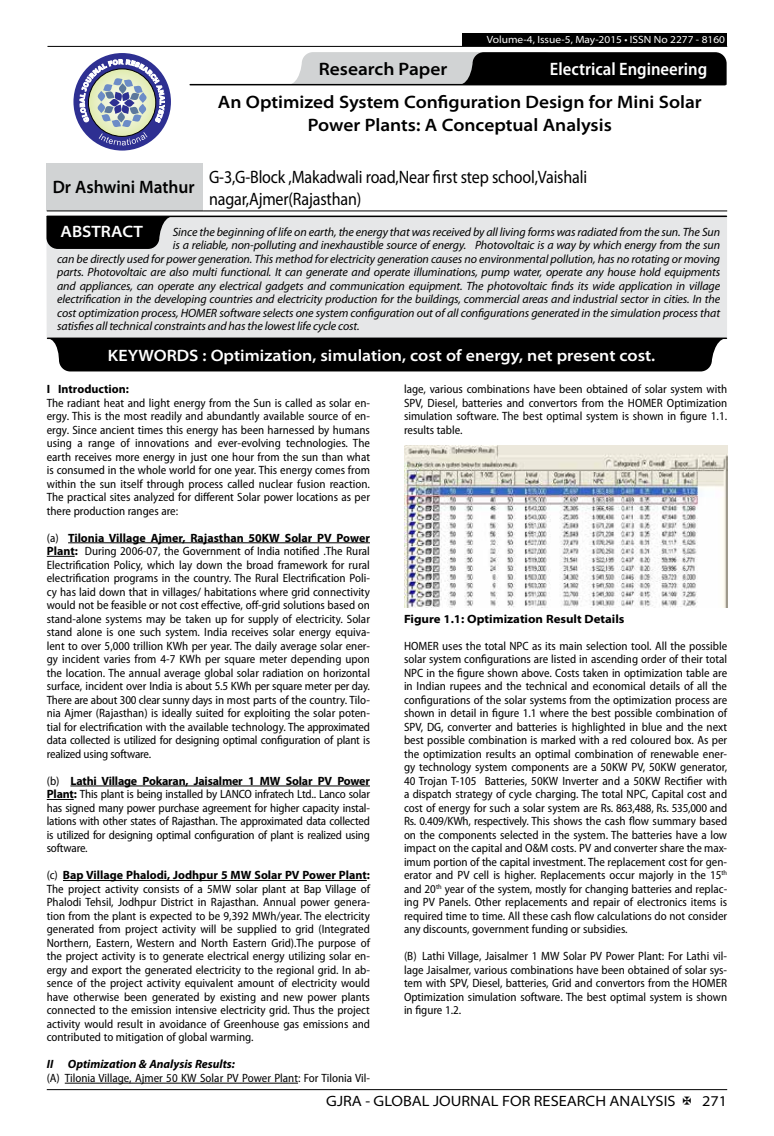
<style>
.page{position:relative;width:774px;height:1136px;background:#fff}
.page>*{position:absolute;margin:0;border:0;box-sizing:border-box;transform-origin:0 0}
.t1{font:600 semi-expanded 18px/23.4px "Myriad Pro";color:#000;text-align:center}
.t2{font:18px/21.6px "Myriad Pro";letter-spacing:-.01em;color:#000;scale:.89 1}
.t3{font:600 semi-condensed 18px "Myriad Pro";color:#fff}
.t4{font:600 semi-expanded 18px "Myriad Pro";color:#000;scale:.9 1}
.t5{font:600 semi-expanded 16.5px "Myriad Pro";color:#fff}
.t6{font:semi-expanded 15px "Myriad Pro";color:#000}
.t7{font:semi-condensed 12px/13.5px "Myriad Pro";color:#000;text-align:justify}
.t8{font:italic 12px "Myriad Pro";letter-spacing:-.01em;color:#000}
.t9{font:700 semi-expanded 12px "Myriad Pro";color:#000}
.t10{font:italic 700 12px "Myriad Pro";color:#000}
.t11{font:700 12px "Myriad Pro";color:#000}
.t12{font:semi-expanded 10.5px "Myriad Pro";color:#fff}
.s1{font-weight:700;font-stretch:normal}
</style>
<div class="page">
<hr style="left:47px;top:1089px;width:680px;height:1px;background:#000">
<div style="left:462px;top:33px;width:265px;height:13px;background:#000"></div>
<hr style="left:47px;top:46px;width:680px;height:1px;background:#000">
<svg style="left:288px;top:52px;width:439px;height:33px;background:#5a5a5b"></svg>
<hr style="left:190px;top:84px;width:535px;height:1px;background:#000">
<div style="left:73px;top:53px;width:98px;height:97px;background:#2e3092;border-radius:50%"></div>
<svg style="left:80px;top:59px;width:85px;height:86px"></svg>
<div style="left:47px;top:164px;width:156px;height:47px;background:#d1d3d4"></div>
<hr style="left:47px;top:210px;width:156px;height:1px;background:#000">
<hr style="left:203px;top:210px;width:524px;height:1px;background:#000">
<div style="left:46px;top:215px;width:681px;height:122px;background:#e6e7e8"></div>
<hr style="left:47px;top:215px;width:679px;height:2px;background:#000">
<svg style="left:46px;top:216px;width:127px;height:33px;background:#181818"></svg>
<hr style="left:48px;top:337px;width:678px;height:2px;background:#000">
<div style="left:47px;top:338px;width:676px;height:33px;background:#000"></div>
<div style="left:98px;top:348px;width:567px;height:13px;background:#000"></div>
<hr style="left:68px;top:542px;width:302px;height:1px;background:#000">
<svg style="left:47px;top:556px;width:28px;height:1px"></svg>
<hr style="left:70px;top:785px;width:300px;height:1px;background:#000">
<svg style="left:47px;top:799px;width:27px;height:1px"></svg>
<hr style="left:63px;top:880px;width:304px;height:1px;background:#000">
<hr style="left:65px;top:1082px;width:233px;height:1px;background:#000">
<img style="left:404px;top:445px;width:323px;height:162px">
<p class="t12" style="left:487px;top:34px;width:240px">Volume-4, Issue-5, May-2015 • ISSN No 2277 - 8160</p>
<h1 class="t1" style="left:319px;top:58px;width:130px">Research Paper</h1>
<h1 class="t3" style="left:550px;top:59px;width:159px">Electrical Engineering</h1>
<h1 class="t1" style="left:218px;top:91px;width:485px">An Optimized System Configuration Design for Mini Solar<br>Power Plants: A Conceptual Analysis</h1>
<h1 class="t4" style="left:53px;top:177px;width:159px">Dr Ashwini Mathur</h1>
<h1 class="t2" style="left:209px;top:167px;width:426px">G-3,G-Block ,Makadwali road,Near first step school,Vaishali nagar,Ajmer(Rajasthan)</h1>
<p class="t8" style="left:173px;top:225px;width:549px">Since the beginning of life on earth, the energy that was received by all living forms was radiated from the sun. The Sun</p>
<p class="t8" style="left:173px;top:238px;width:549px">is a reliable, non-polluting and inexhaustible source of energy. Photovoltaic is a way by which energy from the sun</p>
<p class="t8" style="left:57px;top:252px;width:664px">can be directly used for power generation. This method for electricity generation causes no environmental pollution, has no rotating or moving</p>
<p class="t8" style="left:57px;top:265px;width:664px">parts. Photovoltaic are also multi functional. It can generate and operate illuminations, pump water, operate any house hold equipments</p>
<p class="t8" style="left:57px;top:279px;width:664px">and appliances, can operate any electrical gadgets and communication equipment. The photovoltaic finds its wide application in village</p>
<p class="t8" style="left:57px;top:292px;width:664px">electrification in the developing countries and electricity production for the buildings, commercial areas and industrial sector in cities. In the</p>
<p class="t8" style="left:57px;top:306px;width:664px">cost optimization process, HOMER software selects one system configuration out of all configurations generated in the simulation process that</p>
<p class="t8" style="left:57px;top:319px;width:304px">satisfies all technical constraints and has the lowest life cycle cost.</p>
<h2 class="t5" style="left:60px;top:222px;width:84px">ABSTRACT</h2>
<h2 class="t5" style="left:108px;top:346px;width:549px">KEYWORDS : Optimization, simulation, cost of energy, net present cost.</h2>
<p class="t11" style="left:47px;top:382px;width:84px">I Introduction:</p>
<p class="t7" style="left:47px;top:396px;width:325px">The radiant heat and light energy from the Sun is called as solar en&shy;ergy. This is the most readily and abundantly available source of en&shy;ergy. Since ancient times this energy has been harnessed by humans using a range of innovations and ever-evolving technologies. The earth receives more energy in just one hour from the sun than what is consumed in the whole world for one year. This energy comes from within the sun itself through process called nuclear fusion reaction.<br>The practical sites analyzed for different Solar power locations as per there production ranges are:</p>
<p class="t7" style="left:47px;top:531px;width:325px">(a) <span class="s1">Tilonia Village Ajmer, Rajasthan 50KW Solar PV Power Plant:</span> During 2006-07, the Government of India notified .The Rural Electrification Policy, which lay down the broad framework for rural electrification programs in the country. The Rural Electrification Poli&shy;cy has laid down that in villages/ habitations where grid connectivity would not be feasible or not cost effective, off-grid solutions based on stand-alone systems may be taken up for supply of electricity. Solar stand alone is one such system. India receives solar energy equiva&shy;lent to over 5,000 trillion KWh per year. The daily average solar ener&shy;gy incident varies from 4-7 KWh per square meter depending upon the location. The annual average global solar radiation on horizontal surface, incident over India is about 5.5 KWh per square meter per day.<br>There are about 300 clear sunny days in most parts of the country. Tilo&shy;nia Ajmer (Rajasthan) is ideally suited for exploiting the solar poten&shy;tial for electrification with the available technology. The approximated data collected is utilized for designing optimal configuration of plant is realized using software.</p>
<p class="t7" style="left:47px;top:774px;width:325px">(b) <span class="s1">Lathi Village Pokaran, Jaisalmer 1 MW Solar PV Power Plant:</span> This plant is being installed by LANCO infratech Ltd.. Lanco solar has signed many power purchase agreement for higher capacity instal&shy;lations with other states of Rajasthan. The approximated data collected is utilized for designing optimal configuration of plant is realized using software.</p>
<p class="t7" style="left:47px;top:868px;width:325px">(c) <span class="s1">Bap Village Phalodi, Jodhpur 5 MW Solar PV Power Plant:<br></span>The project activity consists of a 5MW solar plant at Bap Village of Phalodi Tehsil, Jodhpur District in Rajasthan. Annual power genera&shy;tion from the plant is expected to be 9,392 MWh/year. The electricity generated from project activity will be supplied to grid (Integrated Northern, Eastern, Western and North Eastern Grid).The purpose of the project activity is to generate electrical energy utilizing solar en&shy;ergy and export the generated electricity to the regional grid. In ab&shy;sence of the project activity equivalent amount of electricity would have otherwise been generated by existing and new power plants connected to the emission intensive electricity grid. Thus the project activity would result in avoidance of Greenhouse gas emissions and contributed to mitigation of global warming.</p>
<p class="t10" style="left:47px;top:1057px;width:190px">II Optimization &amp; Analysis Results:</p>
<p class="t7" style="left:47px;top:1071px;width:325px">(A) Tilonia Village, Ajmer 50 KW Solar PV Power Plant: For Tilonia Vil-</p>
<p class="t7" style="left:404px;top:382px;width:325px">lage, various combinations have been obtained of solar system with SPV, Diesel, batteries and convertors from the HOMER Optimization simulation software. The best optimal system is shown in figure 1.1. results table.</p>
<p class="t9" style="left:404px;top:611px;width:222px">Figure 1.1: Optimization Result Details</p>
<p class="t7" style="left:404px;top:639px;width:325px">HOMER uses the total NPC as its main selection tool. All the possible solar system configurations are listed in ascending order of their total NPC in the figure shown above. Costs taken in optimization table are in Indian rupees and the technical and economical details of all the configurations of the solar systems from the optimization process are shown in detail in figure 1.1 where the best possible combination of SPV, DG, converter and batteries is highlighted in blue and the next best possible combination is marked with a red coloured box. As per the optimization results an optimal combination of renewable ener&shy;gy technology system components are a 50KW PV, 50KW generator, 40 Trojan T-105 Batteries, 50KW Inverter and a 50KW Rectifier with a dispatch strategy of cycle charging. The total NPC, Capital cost and cost of energy for such a solar system are Rs. 863,488, Rs. 535,000 and Rs. 0.409/KWh, respectively. This shows the cash flow summary based on the components selected in the system. The batteries have a low impact on the capital and O&amp;M costs. PV and converter share the max&shy;imum portion of the capital investment. The replacement cost for gen&shy;erator and PV cell is higher. Replacements occur majorly in the 15<sup>th </sup>and 20<sup>th</sup> year of the system, mostly for changing batteries and replac&shy;ing PV Panels. Other replacements and repair of electronics items is required time to time. All these cash flow calculations do not consider any discounts, government funding or subsidies.</p>
<p class="t7" style="left:404px;top:949px;width:325px">(B) Lathi Village, Jaisalmer 1 MW Solar PV Power Plant: For Lathi vil&shy;lage Jaisalmer, various combinations have been obtained of solar sys&shy;tem with SPV, Diesel, batteries, Grid and convertors from the HOMER Optimization simulation software. The best optimal system is shown in figure 1.2.</p>
<p class="t6" style="left:326px;top:1092px;width:351px">GJRA - GLOBAL JOURNAL FOR RESEARCH ANALYSIS</p>
<p class="t6" style="left:702px;top:1092px;width:27px">271</p>
</div>
